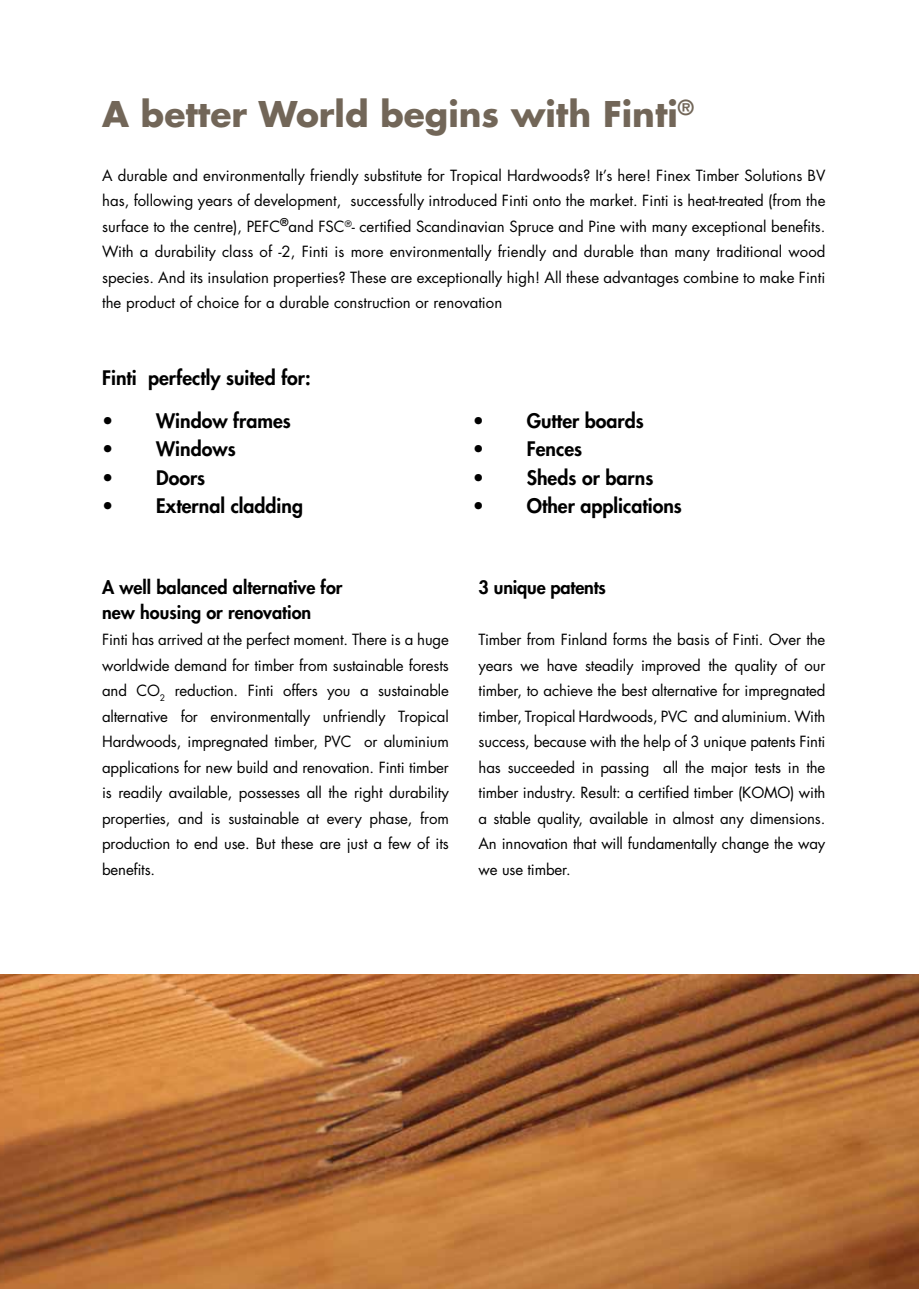
<style>
.page{position:relative;width:919px;height:1289px;background:#fff}
.page>*{position:absolute;margin:0;border:0;box-sizing:border-box;transform-origin:0 0}
.t1{font:700 34.5px "Futura Std";color:#726658}
.t2{font:800 19.5px "Futura Std";color:#000}
.t3{font:800 18px/25.5px "Futura Std";color:#000}
.t4{font:15px/25.5px "Futura Std";letter-spacing:-.01em;color:#000;text-align:justify}
</style>
<div class="page">
<img style="left:0;top:974px;width:918px;height:314px">
<h1 class="t1" style="left:102px;top:91px;width:593px">A better World begins with Finti<sup>®</sup></h1>
<p class="t4" style="left:102px;top:163px;width:724px">A durable and environmentally friendly substitute for Tropical Hardwoods? It’s here! Finex Timber Solutions BV has, following years of development, successfully introduced Finti onto the market. Finti is heat-treated (from the surface to the centre), PEFC<sup>®</sup>and FSC<sup>®</sup>- certified Scandinavian Spruce and Pine with many exceptional benefits.<br>With a durability class of -2, Finti is more environmentally friendly and durable than many traditional wood species. And its insulation properties? These are exceptionally high! All these advantages combine to make Finti the product of choice for a durable construction or renovation</p>
<h2 class="t2" style="left:102px;top:365px;width:210px">Finti perfectly suited for:</h2>
<h2 class="t2" style="left:102px;top:408px;width:190px">• Window frames</h2>
<h2 class="t2" style="left:102px;top:436px;width:135px">• Windows</h2>
<h2 class="t2" style="left:102px;top:465px;width:105px">• Doors</h2>
<h2 class="t2" style="left:102px;top:493px;width:202px">• External cladding</h2>
<p class="t3" style="left:102px;top:574px;width:242px">A well balanced alternative for new housing or renovation</p>
<p class="t4" style="left:102px;top:627px;width:348px">Finti has arrived at the perfect moment. There is a huge worldwide demand for timber from sustainable forests and CO<sub>2</sub> reduction. Finti offers you a sustainable alternative for environmentally unfriendly Tropical Hardwoods, impregnated timber, PVC or aluminium applications for new build and renovation. Finti timber is readily available, possesses all the right durability properties, and is sustainable at every phase, from production to end use. But these are just a few of its benefits.</p>
<h2 class="t2" style="left:472px;top:408px;width:172px">• Gutter boards</h2>
<h2 class="t2" style="left:472px;top:436px;width:111px">• Fences</h2>
<h2 class="t2" style="left:472px;top:465px;width:182px">• Sheds or barns</h2>
<h2 class="t2" style="left:472px;top:493px;width:211px">• Other applications</h2>
<p class="t3" style="left:478px;top:574px;width:129px">3 unique patents</p>
<p class="t4" style="left:478px;top:627px;width:348px">Timber from Finland forms the basis of Finti. Over the years we have steadily improved the quality of our timber, to achieve the best alternative for impregnated timber, Tropical Hardwoods, PVC and aluminium. With success, because with the help of 3 unique patents Finti has succeeded in passing all the major tests in the timber industry. Result: a certified timber (KOMO) with a stable quality, available in almost any dimensions.<br>An innovation that will fundamentally change the way we use timber.</p>
</div>
